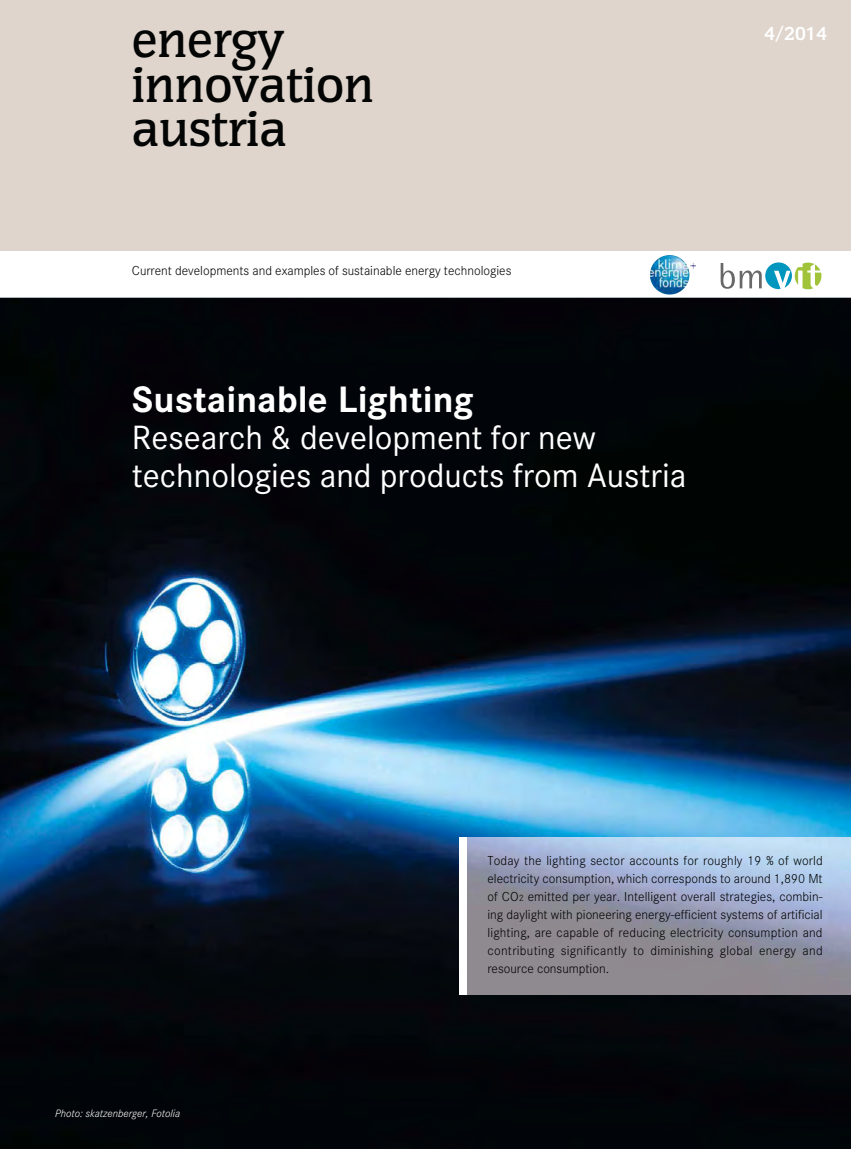
<style>
.page{position:relative;width:851px;height:1149px;background:#fff}
.page>*{position:absolute;margin:0;border:0;box-sizing:border-box;transform-origin:0 0}
.t1{font:500 47.4px/44.4px "Congress";color:#030404}
.t2{font:700 36px "Corporate SBQ";color:#fff}
.t3{font:33px/37.5px "Corporate SBQ";color:#fff}
.t4{font:700 18px "Congress";color:#fff}
.t5{font:300 12.75px/18px "Corporate SBQ";color:#030404;text-align:justify}
.t6{font:italic 300 10.5px "Corporate SBQ";color:#fff}
.s1{font-size:9px}
</style>
<div class="page">
<div style="left:0;top:0;width:850px;height:300px;background:#dfd5cc"></div>
<div style="left:0;top:251px;width:850px;height:47px;background:#fff"></div>
<img style="left:0;top:298px;width:850px;height:850px">
<img style="left:467px;top:837px;width:383px;height:157px">
<div style="left:459px;top:837px;width:8px;height:157px;background:#fff"></div>
<img style="left:649px;top:255px;width:20px;height:24px">
<svg style="left:720px;top:262px;width:101px;height:27px"></svg>
<h1 class="t1" style="left:132px;top:18px;width:243px">energy innovation austria</h1>
<h3 class="t4" style="left:764px;top:22px;width:64px">4/2014</h3>
<p class="t5" style="left:132px;top:263px;width:381px">Current developments and examples of sustainable energy technologies</p>
<h2 class="t2" style="left:132px;top:385px;width:343px">Sustainable Lighting</h2>
<h3 class="t3" style="left:132px;top:422px;width:556px">Research &amp; development for new technologies and products from Austria</h3>
<p class="t6" style="left:55px;top:1108px;width:126px">Photo: skatzenberger, Fotolia</p>
<p class="t5" style="left:487px;top:852px;width:337px">Today the lighting sector accounts for roughly 19 % of world electricity consumption, which corresponds to around 1,890 Mt of CO<span class="s1">2</span> emitted per year. Intelligent overall strategies, combin&shy;ing daylight with pioneering energy-efficient systems of artificial lighting, are capable of reducing electricity consumption and contributing significantly to diminishing global energy and resource consumption.</p>
</div>
